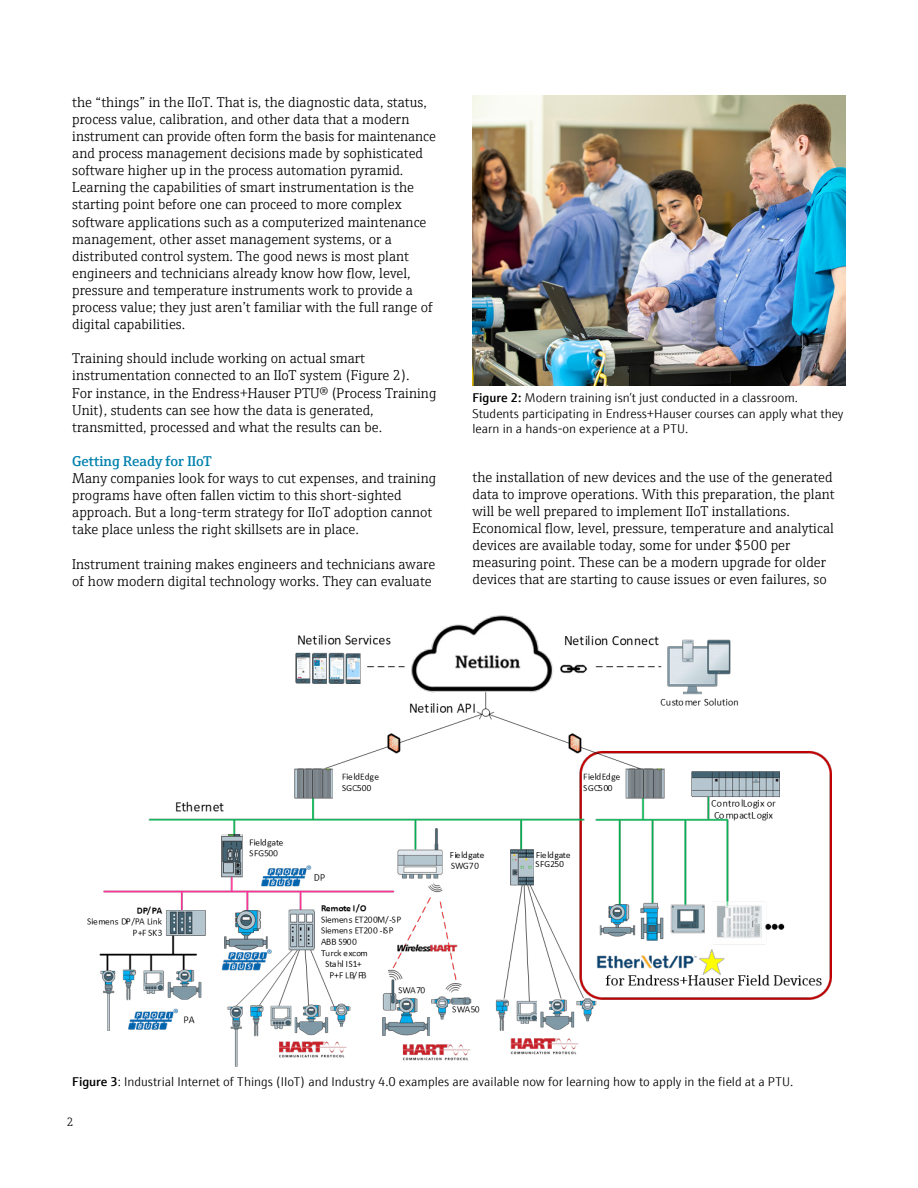
<style>
.page{position:relative;width:918px;height:1188px;background:#fff}
.page>*{position:absolute;margin:0;border:0;box-sizing:border-box;transform-origin:0 0}
.t1{font:300 14.25px/17.1px "E+H Serif";color:#000}
.t2{font:600 14.25px "E+H Serif";color:#0081ad}
.t3{font:300 12.75px/15.3px "E+H Sans";color:#000}
.t4{font:300 12px "E+H Serif";color:#000}
.s1{font-weight:600}
</style>
<div class="page">
<img style="left:472px;top:95px;width:374px;height:291px">
<img style="left:87px;top:615px;width:744px;height:452px">
<p class="t1" style="left:72px;top:92px;width:365px">the “things” in the IIoT. That is, the diagnostic data, status, process value, calibration, and other data that a modern instrument can provide often form the basis for maintenance and process management decisions made by sophisticated software higher up in the process automation pyramid.<br>Learning the capabilities of smart instrumentation is the starting point before one can proceed to more complex software applications such as a computerized maintenance management, other asset management systems, or a distributed control system. The good news is most plant engineers and technicians already know how flow, level, pressure and temperature instruments work to provide a process value; they just aren’t familiar with the full range of digital capabilities.</p>
<p class="t1" style="left:72px;top:349px;width:366px">Training should include working on actual smart instrumentation connected to an IIoT system (Figure 2).<br>For instance, in the Endress+Hauser PTU® (Process Training Unit), students can see how the data is generated, transmitted, processed and what the results can be.</p>
<p class="t2" style="left:72px;top:450px;width:141px">Getting Ready for IIoT</p>
<p class="t1" style="left:72px;top:469px;width:365px">Many companies look for ways to cut expenses, and training programs have often fallen victim to this short-sighted approach. But a long-term strategy for IIoT adoption cannot take place unless the right skillsets are in place.</p>
<p class="t1" style="left:72px;top:554px;width:365px">Instrument training makes engineers and technicians aware of how modern digital technology works. They can evaluate</p>
<p class="t3" style="left:472px;top:389px;width:373px"><span class="s1">Figure 2:</span> Modern training isn’t just conducted in a classroom.<br>Students participating in Endress+Hauser courses can apply what they learn in a hands-on experience at a PTU.</p>
<p class="t1" style="left:472px;top:467px;width:364px">the installation of new devices and the use of the generated data to improve operations. With this preparation, the plant will be well prepared to implement IIoT installations.<br>Economical flow, level, pressure, temperature and analytical devices are available today, some for under $500 per measuring point. These can be a modern upgrade for older devices that are starting to cause issues or even failures, so</p>
<p class="t3" style="left:72px;top:1073px;width:723px"><span class="s1">Figure 3</span>: Industrial Internet of Things (IIoT) and Industry 4.0 examples are available now for learning how to apply in the field at a PTU.</p>
<p class="t4" style="left:67px;top:1113px;width:8px">2</p>
</div>
